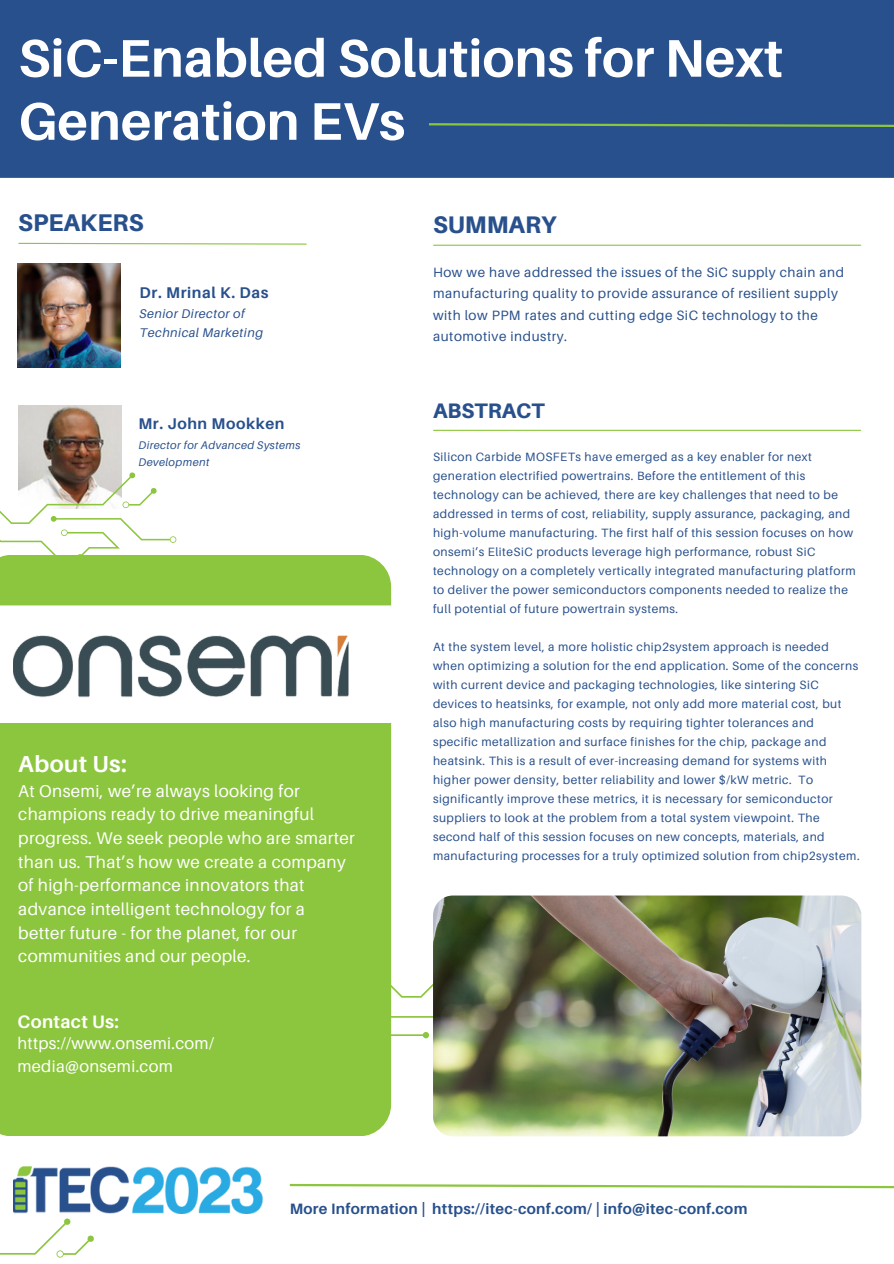
<style>
.page{position:relative;width:894px;height:1264px;background:#fff}
.page>*{position:absolute;margin:0;border:0;box-sizing:border-box;transform-origin:0 0}
.t1{font:700 52.95px/63px "Aileron";color:#fff}
.t2{font:800 24.15px "Aileron";color:#28508c}
.t3{font:800 24px "Aileron";color:#28508c}
.t4{font:700 23.1px "Aileron";letter-spacing:.02em;color:#fff}
.t5{font:800 21px "Aileron";color:#28508c}
.t6{font:700 18px "Aileron";letter-spacing:.02em;color:#fff}
.t7{font:17.1px/23.7px "Aileron";letter-spacing:.02em;color:#fff}
.t8{font:16.5px/22.5px "Aileron";letter-spacing:.02em;color:#fff}
.t9{font:700 15.45px "Aileron";letter-spacing:.04em;color:#28508c}
.t10{font:700 15px "Aileron";letter-spacing:.02em;color:#28508c}
.t11{font:13.5px/21.5px "Aileron";letter-spacing:.04em;color:#28508c}
.t12{font:italic 12.6px/20px "Aileron";letter-spacing:.04em;color:#28508c}
.t13{font:12px/19px "Aileron";letter-spacing:.04em;color:#28508c}
.t14{font:italic 11.1px/17.5px "Aileron";letter-spacing:.04em;color:#28508c}
</style>
<div class="page">
<div style="left:0;top:555px;width:391px;height:580px;background:#8cc63f"></div>
<hr style="left:433px;top:245px;width:427px;height:1px;background:#8cc63f">
<hr style="left:433px;top:430px;width:427px;height:1px;background:#8cc63f">
<svg style="left:0;top:605px;width:392px;height:117px"></svg>
<img style="left:14px;top:619px;width:346px;height:88px">
<svg style="left:18px;top:242px;width:289px;height:3px"></svg>
<img style="left:14px;top:1166px;width:248px;height:46px">
<svg style="left:289px;top:1183px;width:604px;height:6px"></svg>
<img style="left:17px;top:264px;width:104px;height:103px">
<img style="left:18px;top:405px;width:104px;height:67px">
<svg style="left:0;top:1218px;width:94px;height:40px"></svg>
<div style="left:0;top:0;width:893px;height:178px;background:#28508c"></div>
<svg style="left:312px;top:940px;width:121px;height:140px"></svg>
<img style="left:433px;top:895px;width:428px;height:241px;border-radius:20px">
<svg style="left:429px;top:123px;width:464px;height:4px"></svg>
<svg style="left:0;top:472px;width:176px;height:127px"></svg>
<h1 class="t1" style="left:18px;top:26px;width:766px">SiC-Enabled Solutions for Next<br>Generation EVs</h1>
<h2 class="t2" style="left:18px;top:208px;width:127px">SPEAKERS</h2>
<p class="t9" style="left:140px;top:282px;width:130px">Dr. Mrinal K. Das</p>
<p class="t12" style="left:140px;top:303px;width:125px">Senior Director of<br>Technical Marketing</p>
<p class="t9" style="left:138px;top:414px;width:148px">Mr. John Mookken</p>
<p class="t14" style="left:138px;top:436px;width:163px">Director for Advanced Systems<br>Development</p>
<h3 class="t4" style="left:18px;top:749px;width:110px">About Us:</h3>
<p class="t7" style="left:18px;top:778px;width:338px">At Onsemi, we’re always looking for champions ready to drive meaningful progress. We seek people who are smarter than us. That’s how we create a company of high-performance innovators that advance intelligent technology for a better future - for the planet, for our communities and our people.</p>
<h3 class="t6" style="left:17px;top:1010px;width:103px">Contact Us:</h3>
<h3 class="t8" style="left:17px;top:1032px;width:198px">https://www.onsemi.com/ media@onsemi.com</h3>
<h3 class="t3" style="left:433px;top:209px;width:125px">SUMMARY</h3>
<p class="t11" style="left:433px;top:261px;width:412px">How we have addressed the issues of the SiC supply chain and manufacturing quality to provide assurance of resilient supply with low PPM rates and cutting edge SiC technology to the automotive industry.</p>
<h3 class="t5" style="left:433px;top:397px;width:113px">ABSTRACT</h3>
<p class="t13" style="left:433px;top:447px;width:424px">Silicon Carbide MOSFETs have emerged as a key enabler for next generation electrified powertrains. Before the entitlement of this technology can be achieved, there are key challenges that need to be addressed in terms of cost, reliability, supply assurance, packaging, and high-volume manufacturing. The first half of this session focuses on how onsemi’s EliteSiC products leverage high performance, robust SiC technology on a completely vertically integrated manufacturing platform to deliver the power semiconductors components needed to realize the full potential of future powertrain systems.</p>
<p class="t13" style="left:433px;top:637px;width:428px">At the system level, a more holistic chip2system approach is needed when optimizing a solution for the end application. Some of the concerns with current device and packaging technologies, like sintering SiC devices to heatsinks, for example, not only add more material cost, but also high manufacturing costs by requiring tighter tolerances and specific metallization and surface finishes for the chip, package and heatsink. This is a result of ever-increasing demand for systems with higher power density, better reliability and lower $/kW metric. To significantly improve these metrics, it is necessary for semiconductor suppliers to look at the problem from a total system viewpoint. The second half of this session focuses on new concepts, materials, and manufacturing processes for a truly optimized solution from chip2system.</p>
<p class="t10" style="left:290px;top:1199px;width:459px">More Information | https://itec-conf.com/ | info@itec-conf.com</p>
</div>
